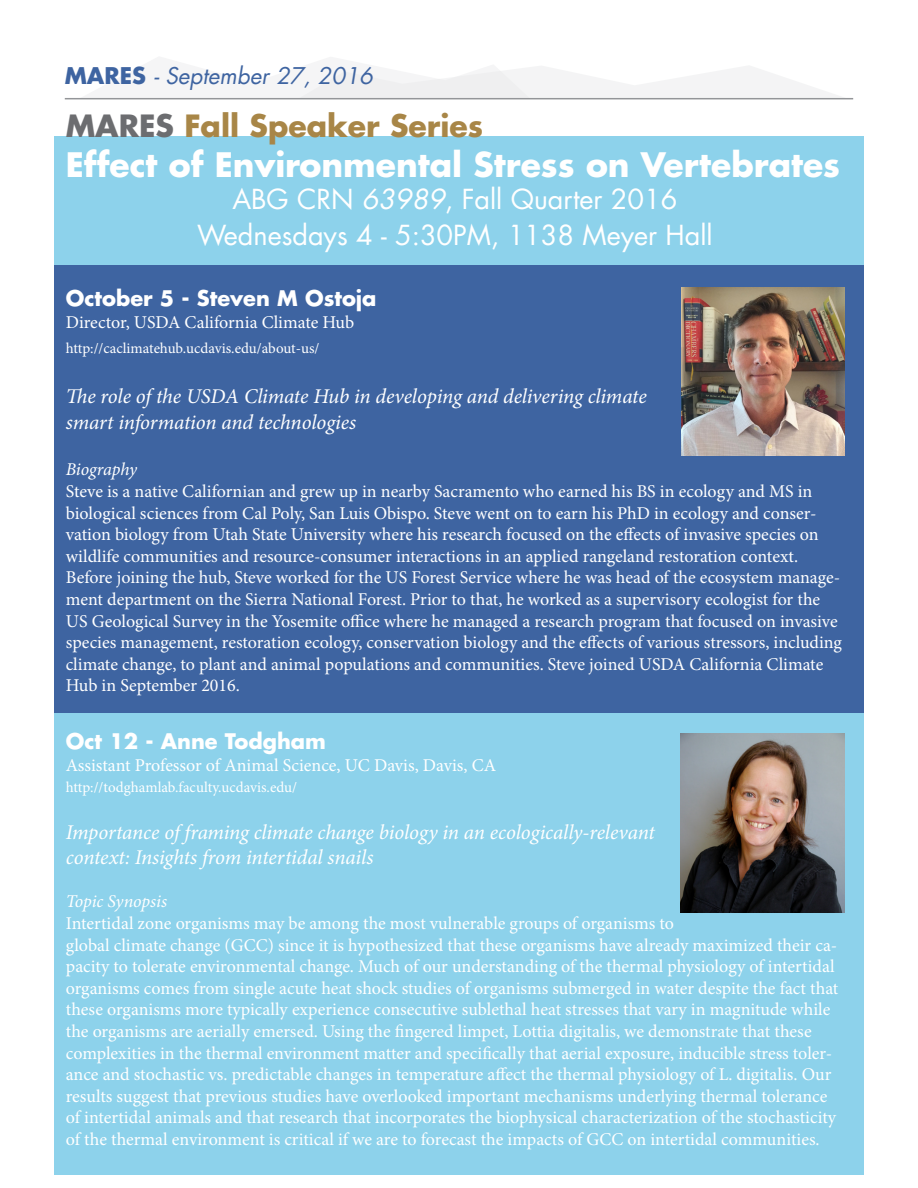
<style>
.page{position:relative;width:918px;height:1188px;background:#fff}
.page>*{position:absolute;margin:0;border:0;box-sizing:border-box;transform-origin:0 0}
.t1{font:700 33px "Futura UC Davis";color:#fff}
.t2{font:700 30px "Futura UC Davis";color:#a88647}
.t3{font:27px "Futura UC Davis";color:#fff}
.t4{font:italic 22.5px "Futura UC Davis";color:#3e64a1}
.t5{font:italic 21px/25.2px "Minion Pro";letter-spacing:-.01em;color:#fff}
.t6{font:700 21px "Futura UC Davis";color:#fff}
.t7{font:18px/21.6px "Minion Pro";color:#fff}
.t8{font:italic 18px "Minion Pro";letter-spacing:-.01em;color:#fff}
.t9{font:15px "Minion Pro";letter-spacing:-.005em;color:#fff}
.s1{font-weight:700;font-style:normal}
.s2{color:#6c6d70}
.s3{font-style:italic}
</style>
<div class="page">
<svg style="left:81px;top:66px;width:764px;height:32px"></svg>
<hr style="left:65px;top:98px;width:788px;height:1px;background:#939598">
<div style="left:54px;top:137px;width:810px;height:576px;background:#3e64a1"></div>
<div style="left:54px;top:713px;width:810px;height:461px;background:#8dd2eb"></div>
<div style="left:54px;top:137px;width:810px;height:128px;background:#8dd2eb"></div>
<img style="left:681px;top:287px;width:163px;height:169px">
<img style="left:681px;top:733px;width:163px;height:180px">
<p class="t4" style="left:65px;top:61px;width:310px"><span class="s1">MARES</span> - September 27, 2016</p>
<p class="t2" style="left:66px;top:106px;width:419px"><span class="s2">MARES</span> Fall Speaker Series</p>
<p class="t1" style="left:66px;top:142px;width:776px">Effect of Environmental Stress on Vertebrates</p>
<p class="t3" style="left:232px;top:182px;width:447px">ABG CRN <span class="s3">63989</span>, Fall Quarter 2016</p>
<p class="t3" style="left:197px;top:218px;width:517px">Wednesdays 4 - 5:30PM, 1138 Meyer Hall</p>
<p class="t6" style="left:66px;top:284px;width:312px">October 5 - Steven M Ostoja</p>
<p class="t7" style="left:66px;top:311px;width:290px">Director, USDA California Climate Hub</p>
<p class="t9" style="left:66px;top:338px;width:255px">http://caclimatehub.ucdavis.edu/about-us/</p>
<p class="t5" style="left:66px;top:384px;width:583px">The role of the USDA Climate Hub in developing and delivering climate smart information and technologies</p>
<p class="t8" style="left:66px;top:457px;width:73px">Biography</p>
<p class="t7" style="left:66px;top:481px;width:778px">Steve is a native Californian and grew up in nearby Sacramento who earned his BS in ecology and MS in biological sciences from Cal Poly, San Luis Obispo. Steve went on to earn his PhD in ecology and conser&shy;vation biology from Utah State University where his research focused on the effects of invasive species on wildlife communities and resource-consumer interactions in an applied rangeland restoration context.<br>Before joining the hub, Steve worked for the US Forest Service where he was head of the ecosystem manage&shy;ment department on the Sierra National Forest. Prior to that, he worked as a supervisory ecologist for the US Geological Survey in the Yosemite office where he managed a research program that focused on invasive species management, restoration ecology, conservation biology and the effects of various stressors, including climate change, to plant and animal populations and communities. Steve joined USDA California Climate Hub in September 2016.</p>
<p class="t6" style="left:66px;top:727px;width:262px">Oct 12 - Anne Todgham</p>
<p class="t7" style="left:66px;top:754px;width:432px">Assistant Professor of Animal Science, UC Davis, Davis, CA</p>
<p class="t9" style="left:66px;top:777px;width:233px">http://todghamlab.faculty.ucdavis.edu/</p>
<p class="t5" style="left:66px;top:820px;width:591px">Importance of framing climate change biology in an ecologically-relevant context: Insights from intertidal snails</p>
<p class="t8" style="left:66px;top:889px;width:103px">Topic Synopsis</p>
<p class="t7" style="left:66px;top:913px;width:774px">Intertidal zone organisms may be among the most vulnerable groups of organisms to<br>global climate change (GCC) since it is hypothesized that these organisms have already maximized their ca&shy;pacity to tolerate environmental change. Much of our understanding of the thermal physiology of intertidal organisms comes from single acute heat shock studies of organisms submerged in water despite the fact that these organisms more typically experience consecutive sublethal heat stresses that vary in magnitude while the organisms are aerially emersed. Using the fingered limpet, Lottia digitalis, we demonstrate that these complexities in the thermal environment matter and specifically that aerial exposure, inducible stress toler&shy;ance and stochastic vs. predictable changes in temperature affect the thermal physiology of L. digitalis. Our results suggest that previous studies have overlooked important mechanisms underlying thermal tolerance of intertidal animals and that research that incorporates the biophysical characterization of the stochasticity of the thermal environment is critical if we are to forecast the impacts of GCC on intertidal communities.</p>
</div>
